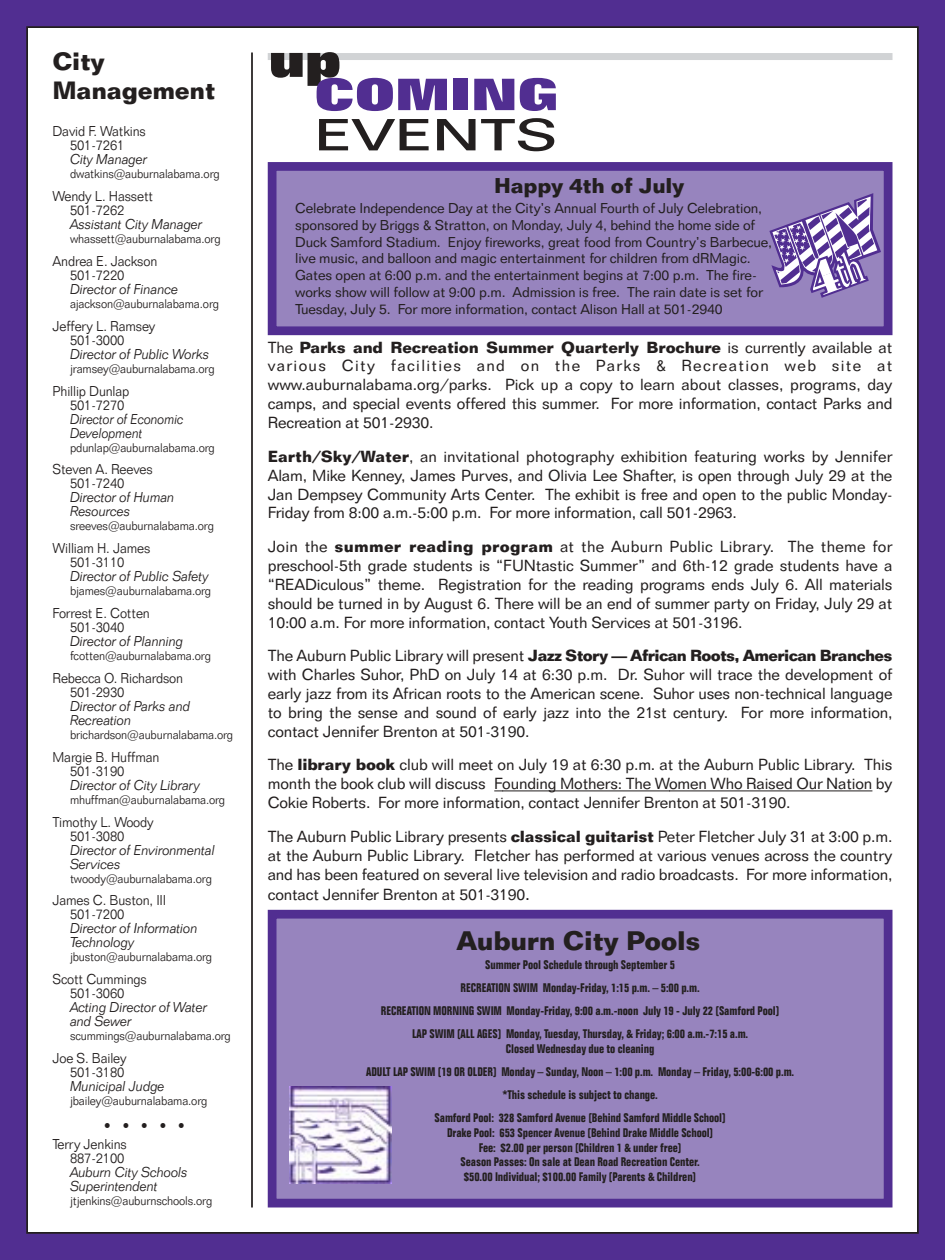
<style>
.page{position:relative;width:945px;height:1260px;background:#512e91}
.page>*{position:absolute;margin:0;border:0;box-sizing:border-box;transform-origin:0 0}
.t1{font:800 44.1px "Folio BT";letter-spacing:-.015em;color:#512e91;scale:1.25 1}
.t2{font:500 44.1px "Folio BT";letter-spacing:-.01em;color:#231f1f;scale:1.4 1}
.t3{font:800 44.1px "Folio BT";color:#231f1f;scale:1.2 1}
.t4{font:700 26.25px "Folio BT";letter-spacing:-.015em;color:#231f1f}
.t5{font:700 24.5px/29.4px "Folio BT";letter-spacing:-.015em;color:#231f1f}
.t6{font:700 21px "Folio BT";letter-spacing:-.015em;color:#231f1f}
.t7{font:300 17.5px "Folio BT";color:#231f1f;scale:.95 1}
.t8{font:15.75px/18.9px "Folio BT";letter-spacing:-.01em;color:#231f1f;text-align:justify}
.t9{font:14px/16.8px "Folio BT";letter-spacing:-.01em;color:#231f1f}
.t10{font:300 14px/14px "Folio BT";letter-spacing:-.01em;color:#231f1f;scale:.95 1}
.t11{font:italic 300 14px/14px "Folio BT";letter-spacing:-.01em;color:#231f1f;scale:.95 1}
.t12{font:italic 300 14px/14px "Folio BT";letter-spacing:-.01em;color:#231f1f;scale:.9 1}
.t13{font:700 condensed 12.25px/23.1px "Folio BT";letter-spacing:-.01em;color:#231f1f;text-align:center}
.t14{font:300 12.25px "Folio BT";letter-spacing:-.01em;color:#231f1f;scale:.95 1}
.s1{font-weight:700}
.s2{font-size:17.5px}
</style>
<div class="page">
<div style="left:27px;top:27px;width:891px;height:1206px;background:#fff"></div>
<hr style="left:251px;top:52px;width:2px;height:1156px;background:#231f1f">
<div style="left:268px;top:53px;width:624px;height:7px;background:#d1d3d5"></div>
<div style="left:272px;top:166px;width:616px;height:165px;background:#9784be"></div>
<div style="left:268px;top:162px;width:624px;height:173px;border:9px solid #512e91"></div>
<svg style="left:769px;top:193px;width:112px;height:105px"></svg>
<div style="left:272px;top:914px;width:616px;height:289px;background:#9784be"></div>
<div style="left:268px;top:910px;width:624px;height:298px;border:9px solid #512e91"></div>
<img style="left:290px;top:1086px;width:101px;height:98px">
<hr style="left:502px;top:791px;width:168px;height:1px;background:#231f1f">
<hr style="left:669px;top:791px;width:203px;height:1px;background:#231f1f">
<h3 class="t5" style="left:52px;top:49px;width:165px">City<br>Management</h3>
<p class="t10" style="left:52px;top:126px;width:100px;text-align:center">David F. Watkins<br>501-7261</p>
<p class="t11" style="left:70px;top:154px;width:83px">City Manager</p>
<p class="t14" style="left:70px;top:170px;width:159px">dwatkins@auburnalabama.org</p>
<p class="t10" style="left:70px;top:191px;width:89px;text-indent:-18px">Wendy L. Hassett<br>501-7262</p>
<p class="t11" style="left:70px;top:219px;width:141px">Assistant City Manager</p>
<p class="t14" style="left:70px;top:234px;width:160px">whassett@auburnalabama.org</p>
<p class="t10" style="left:70px;top:256px;width:93px;text-indent:-18px">Andrea E. Jackson<br>501-7220</p>
<p class="t11" style="left:70px;top:284px;width:116px">Director of Finance</p>
<p class="t14" style="left:70px;top:299px;width:158px">ajackson@auburnalabama.org</p>
<p class="t10" style="left:70px;top:320px;width:92px;text-indent:-18px">Jeffery L. Ramsey<br>501-3000</p>
<p class="t11" style="left:70px;top:348px;width:148px">Director of Public Works</p>
<p class="t14" style="left:70px;top:364px;width:154px">jramsey@auburnalabama.org</p>
<p class="t10" style="left:70px;top:385px;width:64px;text-indent:-18px">Phillip Dunlap<br>501-7270</p>
<p class="t12" style="left:70px;top:413px;width:128px">Director of Economic<br>Development</p>
<p class="t14" style="left:70px;top:443px;width:154px">pdunlap@auburnalabama.org</p>
<p class="t10" style="left:70px;top:464px;width:89px;text-indent:-18px">Steven A. Reeves<br>501-7240</p>
<p class="t11" style="left:70px;top:492px;width:112px">Director of Human<br>Resources</p>
<p class="t14" style="left:70px;top:522px;width:153px">sreeves@auburnalabama.org</p>
<p class="t10" style="left:70px;top:543px;width:86px;text-indent:-18px">William H. James<br>501-3110</p>
<p class="t11" style="left:70px;top:571px;width:147px">Director of Public Safety</p>
<p class="t14" style="left:70px;top:587px;width:150px">bjames@auburnalabama.org</p>
<p class="t10" style="left:52px;top:608px;width:104px;text-align:center">Forrest E. Cotten<br>501-3040</p>
<p class="t11" style="left:70px;top:636px;width:121px">Director of Planning</p>
<p class="t14" style="left:70px;top:651px;width:150px">fcotten@auburnalabama.org</p>
<p class="t10" style="left:70px;top:673px;width:121px;text-indent:-18px">Rebecca O. Richardson<br>501-2930</p>
<p class="t11" style="left:70px;top:701px;width:128px">Director of Parks and<br>Recreation</p>
<p class="t14" style="left:70px;top:730px;width:173px">brichardson@auburnalabama.org</p>
<p class="t10" style="left:70px;top:751px;width:96px;text-indent:-18px">Margie B. Huffman<br>501-3190</p>
<p class="t11" style="left:70px;top:779px;width:138px">Director of City Library</p>
<p class="t14" style="left:70px;top:795px;width:165px">mhuffman@auburnalabama.org</p>
<p class="t10" style="left:70px;top:816px;width:90px;text-indent:-18px">Timothy L. Woody<br>501-3080</p>
<p class="t11" style="left:70px;top:844px;width:154px">Director of Environmental<br>Services</p>
<p class="t14" style="left:70px;top:874px;width:151px">twoody@auburnalabama.org</p>
<p class="t10" style="left:70px;top:895px;width:103px;text-indent:-18px">James C. Buston, III<br>501-7200</p>
<p class="t11" style="left:70px;top:923px;width:136px">Director of Information<br>Technology</p>
<p class="t14" style="left:70px;top:953px;width:151px">jbuston@auburnalabama.org</p>
<p class="t10" style="left:52px;top:974px;width:101px;text-align:center">Scott Cummings<br>501-3060</p>
<p class="t11" style="left:70px;top:1002px;width:146px">Acting Director of Water and Sewer</p>
<p class="t14" style="left:70px;top:1032px;width:171px">scummings@auburnalabama.org</p>
<p class="t10" style="left:52px;top:1053px;width:80px;text-align:right">Joe S. Bailey<br>501-3180</p>
<p class="t11" style="left:70px;top:1081px;width:101px">Municipal Judge</p>
<p class="t14" style="left:70px;top:1096px;width:146px">jbailey@auburnalabama.org</p>
<p class="t7" style="left:103px;top:1120px;width:90px">•••••</p>
<p class="t10" style="left:52px;top:1139px;width:80px;text-align:right">Terry Jenkins<br>887-2100</p>
<p class="t11" style="left:70px;top:1167px;width:125px">Auburn City Schools<br>Superintendent</p>
<p class="t14" style="left:70px;top:1196px;width:151px">jtjenkins@auburnschools.org</p>
<h1 class="t3" style="left:268px;top:44px;width:62px">up</h1>
<h1 class="t1" style="left:314px;top:77px;width:197px">COMING</h1>
<h1 class="t2" style="left:314px;top:119px;width:176px">EVENTS</h1>
<h3 class="t6" style="left:494px;top:179px;width:192px">Happy 4th of July</h3>
<p class="t9" style="left:295px;top:201px;width:478px">Celebrate Independence Day at the City’s Annual Fourth of July Celebration, sponsored by Briggs &amp; Stratton, on Monday, July 4, behind the home side of Duck Samford Stadium. Enjoy fireworks, great food from Country’s Barbecue, live music, and balloon and magic entertainment for children from dRMagic.<br>Gates open at 6:00 p.m. and the entertainment begins at 7:00 p.m. The fire&shy;works show will follow at 9:00 p.m. Admission is free. The rain date is set for Tuesday, July 5. For more information, contact Alison Hall at 501-2940</p>
<p class="t8" style="left:268px;top:339px;width:626px">The <span class="s1">Parks and Recreation Summer Quarterly Brochure</span> is currently available at various City facilities and on the Parks &amp; Recreation web site at www.auburnalabama.org/parks. Pick up a copy to learn about classes, programs, day camps, and special events offered this summer. For more information, contact Parks and Recreation at 501-2930.</p>
<p class="t8" style="left:268px;top:448px;width:626px"><span class="s1">Earth/Sky/Water</span>, an invitational photography exhibition featuring works by Jennifer Alam, Mike Kenney, James Purves, and Olivia Lee Shafter, is open through July 29 at the Jan Dempsey Community Arts Center. The exhibit is free and open to the public Monday-Friday from 8:00 a.m.-5:00 p.m. For more information, call 501-2963.</p>
<p class="t8" style="left:268px;top:539px;width:626px">Join the <span class="s1">summer reading program</span> at the Auburn Public Library. The theme for preschool-5th grade students is “FUNtastic Summer” and 6th-12 grade students have a “READiculous” theme. Registration for the reading programs ends July 6. All materials should be turned in by August 6. There will be an end of summer party on Friday, July 29 at 10:00 a.m. For more information, contact Youth Services at 501-3196.</p>
<p class="t8" style="left:268px;top:648px;width:626px">The Auburn Public Library will present <span class="s1">Jazz Story — African Roots, American Branches </span>with Charles Suhor, PhD on July 14 at 6:30 p.m. Dr. Suhor will trace the development of early jazz from its African roots to the American scene. Suhor uses non-technical language to bring the sense and sound of early jazz into the 21st century. For more information, contact Jennifer Brenton at 501-3190.</p>
<p class="t8" style="left:268px;top:757px;width:626px">The <span class="s1">library book</span> club will meet on July 19 at 6:30 p.m. at the Auburn Public Library. This month the book club will discuss Founding Mothers: The Women Who Raised Our Nation by Cokie Roberts. For more information, contact Jennifer Brenton at 501-3190.</p>
<p class="t8" style="left:268px;top:828px;width:626px">The Auburn Public Library presents <span class="s1">classical guitarist</span> Peter Fletcher July 31 at 3:00 p.m. at the Auburn Public Library. Fletcher has performed at various venues across the country and has been featured on several live television and radio broadcasts. For more information, contact Jennifer Brenton at 501-3190<span class="s2">.</span></p>
<h2 class="t4" style="left:456px;top:931px;width:245px">Auburn City Pools</h2>
<p class="t13" style="left:381px;top:954px;width:400px">Summer Pool Schedule through September 5<br>RECREATION SWIM Monday-Friday, 1:15 p.m. – 5:00 p.m.<br>RECREATION MORNING SWIM Monday-Friday, 9:00 a.m.-noon July 19 - July 22 (Samford Pool)<br>LAP SWIM (ALL AGES) Monday, Tuesday, Thursday, &amp; Friday; 6:00 a.m.-7:15 a.m.</p>
<p class="t13" style="left:366px;top:1038px;width:430px">Closed Wednesday due to cleaning<br>ADULT LAP SWIM (19 OR OLDER) Monday – Sunday, Noon – 1:00 p.m. Monday – Friday, 5:00-6:00 p.m. *This schedule is subject to change.<br>Samford Pool: 328 Samford Avenue (Behind Samford Middle School)</p>
<p class="t13" style="left:447px;top:1127px;width:268px;line-height:14.7px">Drake Pool: 653 Spencer Avenue (Behind Drake Middle School)<br>Fee: $2.00 per person (Children 1 &amp; under free)<br>Season Passes: On sale at Dean Road Recreation Center. $50.00 Individual; $100.00 Family (Parents &amp; Children)</p>
</div>
